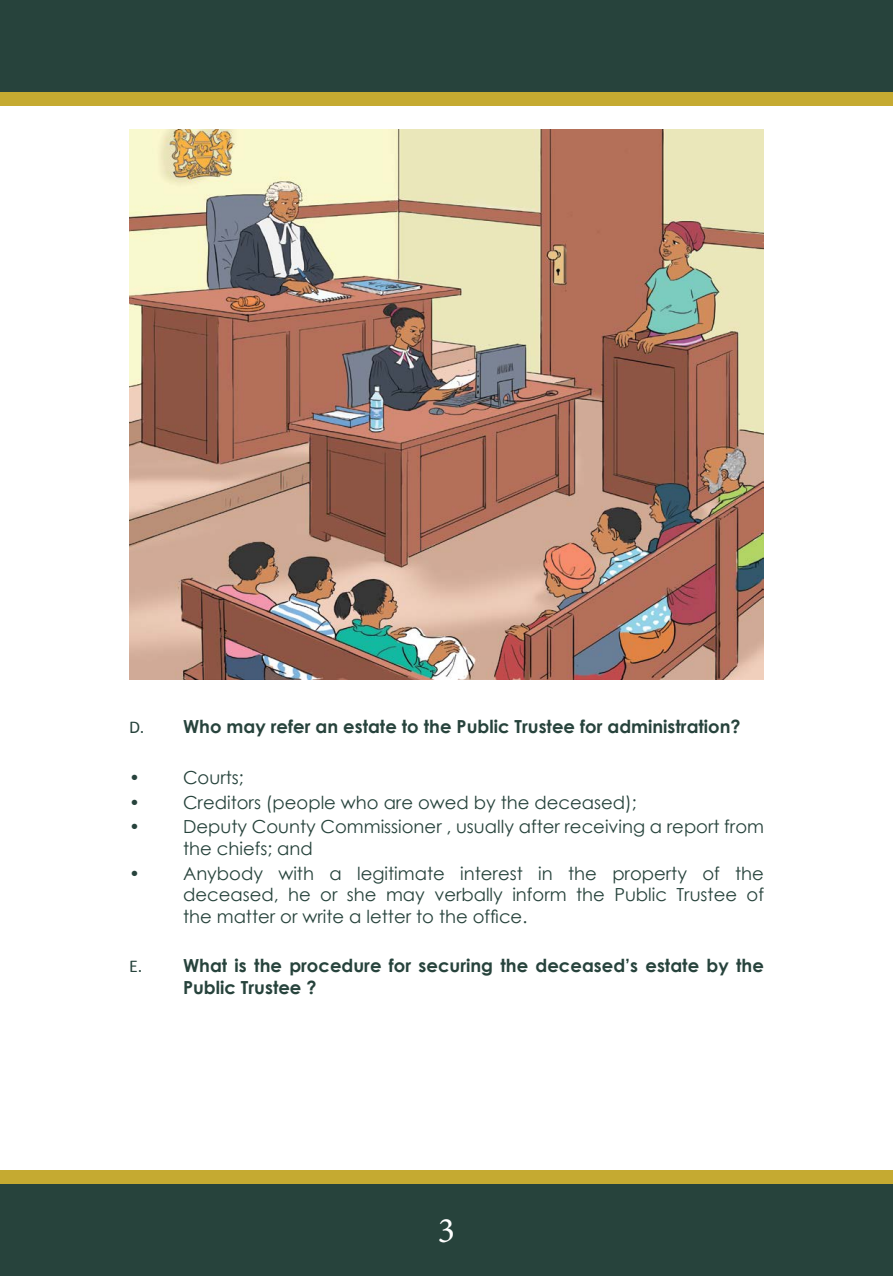
<style>
.page{position:relative;width:893px;height:1276px;background:#fff}
.page>*{position:absolute;margin:0;border:0;box-sizing:border-box;transform-origin:0 0}
.t1{font:36px "Minion Pro";color:#fff}
.t2{font:18px/21.6px "Century Gothic";color:#27433c}
.t3{font:700 18px/21.6px "Century Gothic";color:#27433c}
.s1{font-family:"Calibri";font-weight:400}
</style>
<div class="page">
<div style="left:0;top:1181px;width:893px;height:95px;background:#27433c"></div>
<div style="left:0;top:1170px;width:893px;height:14px;background:#c5aa31"></div>
<div style="left:0;top:0;width:893px;height:94px;background:#27433c"></div>
<div style="left:0;top:92px;width:893px;height:14px;background:#c5aa31"></div>
<img style="left:129px;top:129px;width:635px;height:550px">
<p class="t3" style="left:129px;top:714px;width:613px"><span class="s1">D.</span> Who may refer an estate to the Public Trustee for administration?</p>
<p class="t2" style="left:129px;top:766px;width:116px">• Courts;</p>
<p class="t2" style="left:129px;top:791px;width:509px">• Creditors (people who are owed by the deceased);</p>
<p class="t2" style="left:183px;top:816px;width:582px;text-indent:-54px">• Deputy County Commissioner , usually after receiving a report from the chiefs; and</p>
<p class="t2" style="left:183px;top:862px;width:582px;text-align:justify;text-indent:-54px">• Anybody with a legitimate interest in the property of the deceased, he or she may verbally inform the Public Trustee of the matter or write a letter to the office.</p>
<p class="t3" style="left:183px;top:954px;width:582px;text-indent:-54px"><span class="s1">E.</span> What is the procedure for securing the deceased’s estate by the<br>Public Trustee ?</p>
<h1 class="t1" style="left:438px;top:1206px;width:19px">3</h1>
</div>
